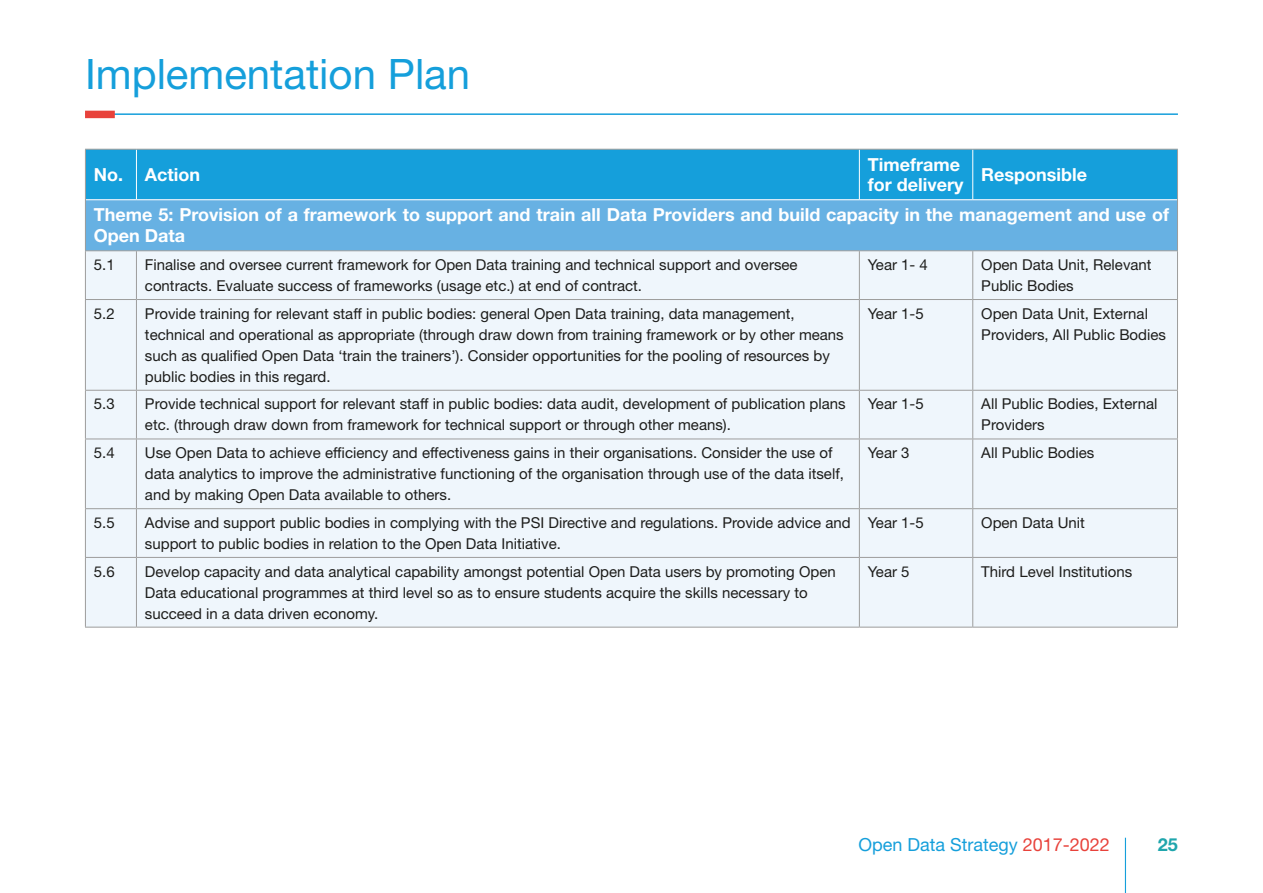
<style>
.page{position:relative;width:1263px;height:893px;background:#fff}
.page>*{position:absolute;margin:0;border:0;box-sizing:border-box;transform-origin:0 0}
.t1{font:42px "Helvetica Neue LT Std";color:#159fdb}
.t2{font:700 18px/20.7px "Helvetica Neue LT Std";color:#fff}
.t3{font:18px "Helvetica Neue LT Std";color:#159fdb}
.t4{font:700 18px "Helvetica Neue LT Std";color:#20a6ad}
.t5{font:15px/21px "Helvetica Neue LT Std";color:#1d1d1b}
.s1{color:#e8423b}
</style>
<div class="page">
<hr style="left:1125px;top:838px;width:1px;height:55px;background:#159fdb">
<div style="left:86px;top:150px;width:1091px;height:49px;background:#159fdb"></div>
<div style="left:85px;top:200px;width:1092px;height:51px;background:#67b1e3"></div>
<div style="left:86px;top:251px;width:1091px;height:376px;background:#eff6fc"></div>
<hr style="left:136px;top:150px;width:1px;height:49px;background:#fff">
<hr style="left:859px;top:150px;width:1px;height:49px;background:#fff">
<hr style="left:972px;top:150px;width:1px;height:49px;background:#fff">
<hr style="left:85px;top:149px;width:51px;height:1px;background:#9d9d9c">
<hr style="left:85px;top:150px;width:1px;height:50px;background:#9d9d9c">
<hr style="left:136px;top:149px;width:723px;height:1px;background:#9d9d9c">
<hr style="left:859px;top:149px;width:114px;height:1px;background:#9d9d9c">
<hr style="left:973px;top:149px;width:205px;height:1px;background:#9d9d9c">
<hr style="left:1177px;top:150px;width:1px;height:50px;background:#9d9d9c">
<hr style="left:85px;top:200px;width:1px;height:50px;background:#9d9d9c">
<hr style="left:1177px;top:200px;width:1px;height:50px;background:#9d9d9c">
<hr style="left:85px;top:250px;width:51px;height:1px;background:#9d9d9c">
<hr style="left:85px;top:251px;width:1px;height:48px;background:#9d9d9c">
<hr style="left:136px;top:250px;width:723px;height:1px;background:#9d9d9c">
<hr style="left:136px;top:251px;width:1px;height:48px;background:#9d9d9c">
<hr style="left:859px;top:250px;width:114px;height:1px;background:#9d9d9c">
<hr style="left:859px;top:251px;width:1px;height:48px;background:#9d9d9c">
<hr style="left:973px;top:250px;width:205px;height:1px;background:#9d9d9c">
<hr style="left:972px;top:251px;width:1px;height:48px;background:#9d9d9c">
<hr style="left:1177px;top:251px;width:1px;height:48px;background:#9d9d9c">
<hr style="left:85px;top:299px;width:51px;height:1px;background:#9d9d9c">
<hr style="left:85px;top:300px;width:1px;height:90px;background:#9d9d9c">
<hr style="left:136px;top:299px;width:723px;height:1px;background:#9d9d9c">
<hr style="left:136px;top:300px;width:1px;height:90px;background:#9d9d9c">
<hr style="left:859px;top:299px;width:114px;height:1px;background:#9d9d9c">
<hr style="left:859px;top:300px;width:1px;height:90px;background:#9d9d9c">
<hr style="left:973px;top:299px;width:205px;height:1px;background:#9d9d9c">
<hr style="left:972px;top:300px;width:1px;height:90px;background:#9d9d9c">
<hr style="left:1177px;top:300px;width:1px;height:90px;background:#9d9d9c">
<hr style="left:85px;top:390px;width:51px;height:1px;background:#9d9d9c">
<hr style="left:85px;top:391px;width:1px;height:48px;background:#9d9d9c">
<hr style="left:136px;top:390px;width:723px;height:1px;background:#9d9d9c">
<hr style="left:136px;top:391px;width:1px;height:48px;background:#9d9d9c">
<hr style="left:859px;top:390px;width:114px;height:1px;background:#9d9d9c">
<hr style="left:859px;top:391px;width:1px;height:48px;background:#9d9d9c">
<hr style="left:973px;top:390px;width:205px;height:1px;background:#9d9d9c">
<hr style="left:972px;top:391px;width:1px;height:48px;background:#9d9d9c">
<hr style="left:1177px;top:391px;width:1px;height:48px;background:#9d9d9c">
<hr style="left:85px;top:439px;width:51px;height:1px;background:#9d9d9c">
<hr style="left:85px;top:439px;width:1px;height:69px;background:#9d9d9c">
<hr style="left:136px;top:439px;width:723px;height:1px;background:#9d9d9c">
<hr style="left:136px;top:439px;width:1px;height:69px;background:#9d9d9c">
<hr style="left:859px;top:439px;width:114px;height:1px;background:#9d9d9c">
<hr style="left:859px;top:439px;width:1px;height:69px;background:#9d9d9c">
<hr style="left:973px;top:439px;width:205px;height:1px;background:#9d9d9c">
<hr style="left:972px;top:439px;width:1px;height:69px;background:#9d9d9c">
<hr style="left:1177px;top:439px;width:1px;height:69px;background:#9d9d9c">
<hr style="left:85px;top:508px;width:51px;height:1px;background:#9d9d9c">
<hr style="left:85px;top:509px;width:1px;height:48px;background:#9d9d9c">
<hr style="left:136px;top:508px;width:723px;height:1px;background:#9d9d9c">
<hr style="left:136px;top:509px;width:1px;height:48px;background:#9d9d9c">
<hr style="left:859px;top:508px;width:114px;height:1px;background:#9d9d9c">
<hr style="left:859px;top:509px;width:1px;height:48px;background:#9d9d9c">
<hr style="left:973px;top:508px;width:205px;height:1px;background:#9d9d9c">
<hr style="left:972px;top:509px;width:1px;height:48px;background:#9d9d9c">
<hr style="left:1177px;top:509px;width:1px;height:48px;background:#9d9d9c">
<hr style="left:85px;top:557px;width:51px;height:1px;background:#9d9d9c">
<hr style="left:85px;top:558px;width:1px;height:69px;background:#9d9d9c">
<hr style="left:136px;top:557px;width:723px;height:1px;background:#9d9d9c">
<hr style="left:136px;top:558px;width:1px;height:69px;background:#9d9d9c">
<hr style="left:859px;top:557px;width:114px;height:1px;background:#9d9d9c">
<hr style="left:859px;top:558px;width:1px;height:69px;background:#9d9d9c">
<hr style="left:973px;top:557px;width:205px;height:1px;background:#9d9d9c">
<hr style="left:972px;top:558px;width:1px;height:69px;background:#9d9d9c">
<hr style="left:1177px;top:558px;width:1px;height:69px;background:#9d9d9c">
<hr style="left:85px;top:627px;width:51px;height:1px;background:#9d9d9c">
<hr style="left:136px;top:627px;width:723px;height:1px;background:#9d9d9c">
<hr style="left:859px;top:627px;width:114px;height:1px;background:#9d9d9c">
<hr style="left:973px;top:627px;width:205px;height:1px;background:#9d9d9c">
<hr style="left:85px;top:113px;width:1093px;height:2px;background:#159fdb">
<div style="left:85px;top:111px;width:30px;height:7px;background:#e8423b"></div>
<h1 class="t1" style="left:85px;top:49px;width:387px">Implementation Plan</h1>
<p class="t2" style="left:94px;top:164px;width:108px">No. Action</p>
<p class="t2" style="left:868px;top:153px;width:97px">Timeframe for delivery</p>
<p class="t2" style="left:981px;top:164px;width:107px">Responsible</p>
<p class="t2" style="left:94px;top:204px;width:1077px">Theme 5: Provision of a framework to support and train all Data Providers and build capacity in the management and use of<br>Open Data</p>
<p class="t5" style="left:94px;top:254px;width:22px">5.1</p>
<p class="t5" style="left:145px;top:254px;width:654px">Finalise and oversee current framework for Open Data training and technical support and oversee contracts. Evaluate success of frameworks (usage etc.) at end of contract.</p>
<p class="t5" style="left:868px;top:254px;width:62px">Year 1- 4</p>
<p class="t5" style="left:981px;top:254px;width:172px">Open Data Unit, Relevant<br>Public Bodies</p>
<p class="t5" style="left:94px;top:303px;width:22px">5.2</p>
<p class="t5" style="left:145px;top:303px;width:700px">Provide training for relevant staff in public bodies: general Open Data training, data management, technical and operational as appropriate (through draw down from training framework or by other means such as qualified Open Data ‘train the trainers’). Consider opportunities for the pooling of resources by public bodies in this regard.</p>
<p class="t5" style="left:868px;top:303px;width:57px">Year 1-5</p>
<p class="t5" style="left:981px;top:303px;width:186px">Open Data Unit, External<br>Providers, All Public Bodies</p>
<p class="t5" style="left:94px;top:393px;width:22px">5.3</p>
<p class="t5" style="left:145px;top:393px;width:702px">Provide technical support for relevant staff in public bodies: data audit, development of publication plans etc. (through draw down from framework for technical support or through other means).</p>
<p class="t5" style="left:868px;top:393px;width:57px">Year 1-5</p>
<p class="t5" style="left:981px;top:393px;width:178px">All Public Bodies, External<br>Providers</p>
<p class="t5" style="left:94px;top:442px;width:22px">5.4</p>
<p class="t5" style="left:145px;top:442px;width:700px">Use Open Data to achieve efficiency and effectiveness gains in their organisations. Consider the use of data analytics to improve the administrative functioning of the organisation through use of the data itself, and by making Open Data available to others.</p>
<p class="t5" style="left:868px;top:442px;width:43px">Year 3</p>
<p class="t5" style="left:981px;top:442px;width:115px">All Public Bodies</p>
<p class="t5" style="left:94px;top:512px;width:22px">5.5</p>
<p class="t5" style="left:145px;top:512px;width:707px">Advise and support public bodies in complying with the PSI Directive and regulations. Provide advice and support to public bodies in relation to the Open Data Initiative.</p>
<p class="t5" style="left:868px;top:512px;width:57px">Year 1-5</p>
<p class="t5" style="left:981px;top:512px;width:105px">Open Data Unit</p>
<p class="t5" style="left:94px;top:561px;width:22px">5.6</p>
<p class="t5" style="left:145px;top:561px;width:692px">Develop capacity and data analytical capability amongst potential Open Data users by promoting Open<br>Data educational programmes at third level so as to ensure students acquire the skills necessary to succeed in a data driven economy.</p>
<p class="t5" style="left:868px;top:561px;width:43px">Year 5</p>
<p class="t5" style="left:981px;top:561px;width:152px">Third Level Institutions</p>
<p class="t3" style="left:858px;top:833px;width:253px">Open Data Strategy <span class="s1">2017-2022</span></p>
<p class="t4" style="left:1158px;top:833px;width:22px">25</p>
</div>
